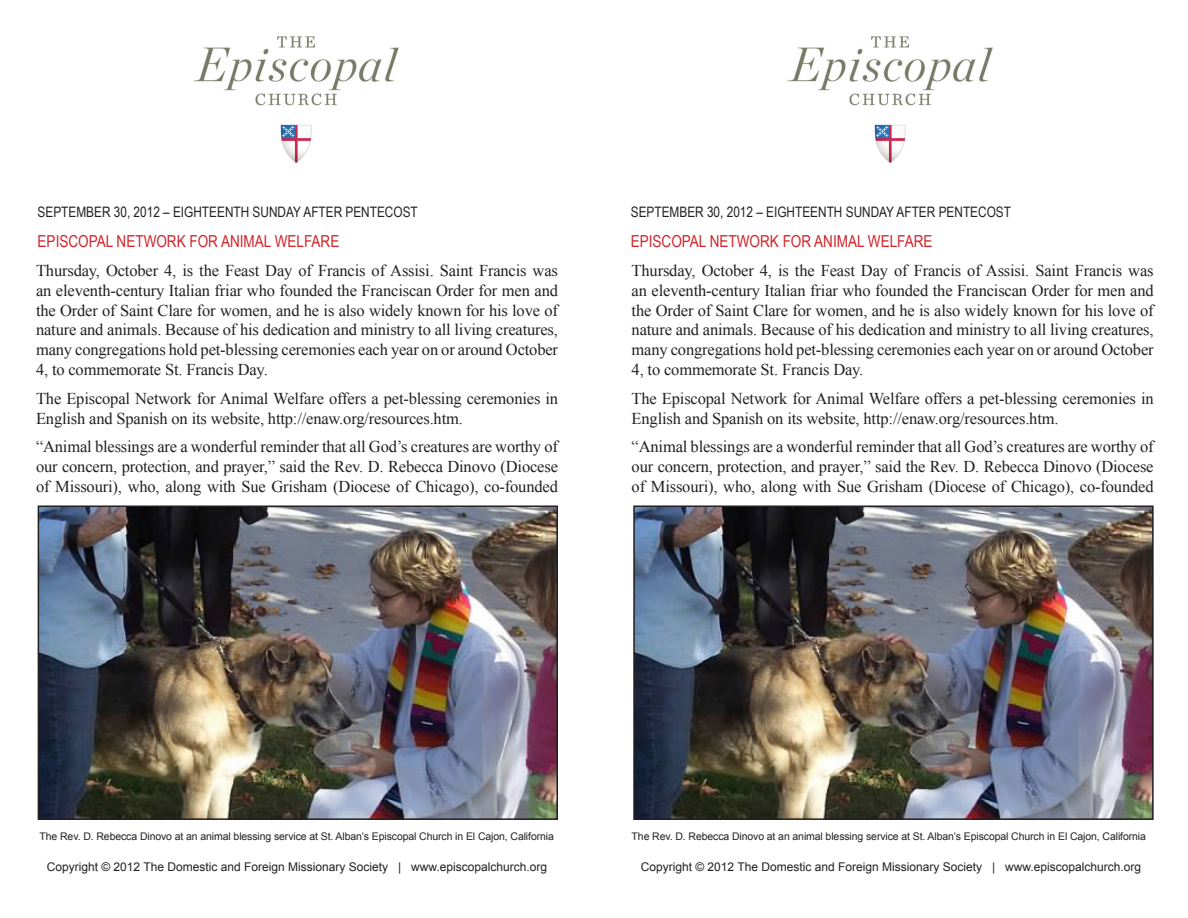
<style>
.page{position:relative;width:1188px;height:918px;background:#fff}
.page>*{position:absolute;margin:0;border:0;box-sizing:border-box;transform-origin:0 0}
.Paragraph_Style_1{font:16.5px/19.8px "Times New Roman";letter-spacing:-.01em;color:#231f20;text-align:justify}
.t1{font:16.5px "Arial Narrow";color:#d1232a}
.t2{font:14.4px "Arial Narrow";color:#231f20}
.t3{font:12px "Arial";color:#231f20}
.t4{font:10.5px "Arial";letter-spacing:-.01em;color:#231f20}
</style>
<div class="page">
<img style="left:193px;top:36px;width:206px;height:127px">
<img style="left:787px;top:36px;width:206px;height:127px">
<img style="left:41px;top:509px;width:514px;height:308px">
<div style="left:38px;top:506px;width:520px;height:314px;border:2px solid #231f20"></div>
<img style="left:636px;top:509px;width:515px;height:308px">
<div style="left:633px;top:506px;width:521px;height:314px;border:2px solid #231f20"></div>
<p class="t2" style="left:38px;top:202px;width:382px">SEPTEMBER 30, 2012 – EIGHTEENTH SUNDAY AFTER PENTECOST</p>
<p class="t1" style="left:38px;top:229px;width:303px">EPISCOPAL NETWORK FOR ANIMAL WELFARE</p>
<p class="Paragraph_Style_1" style="left:36px;top:260px;width:524px">Thursday, October 4, is the Feast Day of Francis of Assisi. Saint Francis was an eleventh-century Italian friar who founded the Franciscan Order for men and the Order of Saint Clare for women, and he is also widely known for his love of nature and animals. Because of his dedication and ministry to all living creatures, many congregations hold pet-blessing ceremonies each year on or around October 4, to commemorate St. Francis Day.</p>
<p class="Paragraph_Style_1" style="left:36px;top:388px;width:524px">The Episcopal Network for Animal Welfare offers a pet-blessing ceremonies in<br>English and Spanish on its website, http://enaw.org/resources.htm.</p>
<p class="Paragraph_Style_1" style="left:36px;top:437px;width:524px">“Animal blessings are a wonderful reminder that all God’s creatures are worthy of our concern, protection, and prayer,” said the Rev. D. Rebecca Dinovo (Diocese of Missouri), who, along with Sue Grisham (Diocese of Chicago), co-founded</p>
<p class="t2" style="left:631px;top:202px;width:382px">SEPTEMBER 30, 2012 – EIGHTEENTH SUNDAY AFTER PENTECOST</p>
<p class="t1" style="left:631px;top:229px;width:303px">EPISCOPAL NETWORK FOR ANIMAL WELFARE</p>
<p class="Paragraph_Style_1" style="left:632px;top:260px;width:524px">Thursday, October 4, is the Feast Day of Francis of Assisi. Saint Francis was an eleventh-century Italian friar who founded the Franciscan Order for men and the Order of Saint Clare for women, and he is also widely known for his love of nature and animals. Because of his dedication and ministry to all living creatures, many congregations hold pet-blessing ceremonies each year on or around October 4, to commemorate St. Francis Day.</p>
<p class="Paragraph_Style_1" style="left:632px;top:388px;width:524px">The Episcopal Network for Animal Welfare offers a pet-blessing ceremonies in<br>English and Spanish on its website, http://enaw.org/resources.htm.</p>
<p class="Paragraph_Style_1" style="left:632px;top:437px;width:524px">“Animal blessings are a wonderful reminder that all God’s creatures are worthy of our concern, protection, and prayer,” said the Rev. D. Rebecca Dinovo (Diocese of Missouri), who, along with Sue Grisham (Diocese of Chicago), co-founded</p>
<p class="t4" style="left:40px;top:830px;width:516px">The Rev. D. Rebecca Dinovo at an animal blessing service at St. Alban’s Episcopal Church in El Cajon, California</p>
<p class="t4" style="left:632px;top:830px;width:516px">The Rev. D. Rebecca Dinovo at an animal blessing service at St. Alban’s Episcopal Church in El Cajon, California</p>
<p class="t3" style="left:47px;top:859px;width:502px">Copyright © 2012 The Domestic and Foreign Missionary Society | www.episcopalchurch.org</p>
<p class="t3" style="left:641px;top:859px;width:502px">Copyright © 2012 The Domestic and Foreign Missionary Society | www.episcopalchurch.org</p>
</div>
